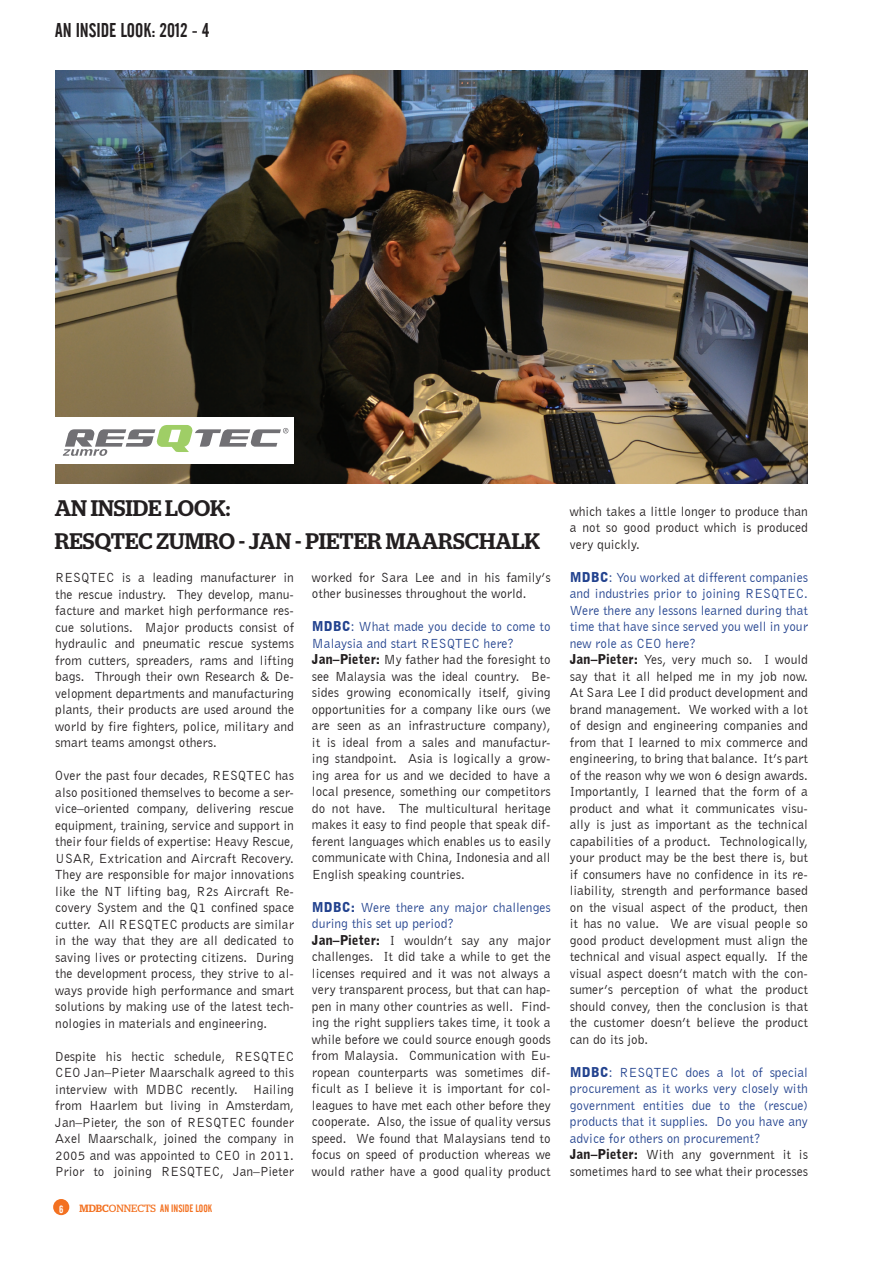
<style>
.page{position:relative;width:893px;height:1263px;background:#fff}
.page>*{position:absolute;margin:0;border:0;box-sizing:border-box;transform-origin:0 0}
.t1{font:500 22.5px "Stag";color:#231f20}
.t2{font:19.5px "Alternate Gothic No 2 BT";color:#231f20}
.t3{font:13.5px/16.5px "Bell Gothic BT";color:#231f20;text-align:justify}
.t4{font:13.5px/16.5px "Bell Gothic BT";color:#22428e}
.t5{font:10.5px "Alternate Gothic No 2 BT";color:#f37121}
.t6{font:500 10.5px "Stag";color:#f37121}
.t7{font:10.5px "Alternate Gothic No 2 BT";color:#fff}
.s1{font-weight:900;color:#22428e}
.s2{color:#22428e}
.s3{font-weight:900}
.s4{font-weight:400}
.s5{font-family:"Stag"}
.s6{font-weight:900;color:#231f20}
.s7{color:#231f20}
</style>
<div class="page">
<div style="left:53px;top:1199px;width:16px;height:16px;background:#f37121;border-radius:50%"></div>
<img style="left:55px;top:70px;width:753px;height:413px">
<div style="left:44px;top:417px;width:250px;height:47px;background:#fff"></div>
<svg style="left:63px;top:425px;width:226px;height:31px"></svg>
<h2 class="t2" style="left:55px;top:20px;width:156px">AN INSIDE LOOK: 2012 - 4</h2>
<h1 class="t1" style="left:55px;top:495px;width:49px">AN INSIDE</h1>
<h1 class="t1" style="left:165px;top:495px;width:17px">LOOK</h1>
<h1 class="t1" style="left:226px;top:495px;width:6px">:</h1>
<h1 class="t1" style="left:55px;top:528px;width:71px">RESQTEC</h1>
<h1 class="t1" style="left:156px;top:528px;width:163px">ZUMRO - JAN - PIETE</h1>
<h1 class="t1" style="left:367px;top:528px;width:145px">R MAARSCHALK</h1>
<p class="t3" style="left:55px;top:569px;width:240px">RESQTEC is a leading manufacturer in the rescue industry. They develop, manu&shy;facture and market high performance res&shy;cue solutions. Major products consist of hydraulic and pneumatic rescue systems from cutters, spreaders, rams and lifting bags. Through their own Research &amp; De&shy;velopment departments and manufacturing plants, their products are used around the world by fire fighters, police, military and smart teams amongst others.</p>
<p class="t3" style="left:55px;top:767px;width:240px">Over the past four decades, RESQTEC has also positioned themselves to become a ser&shy;vice–oriented company, delivering rescue equipment, training, service and support in their four fields of expertise: Heavy Rescue, USAR, Extrication and Aircraft Recovery.<br>They are responsible for major innovations like the NT lifting bag, R2s Aircraft Re&shy;covery System and the Q1 confined space cutter. All RESQTEC products are similar in the way that they are all dedicated to saving lives or protecting citizens. During the development process, they strive to al&shy;ways provide high performance and smart solutions by making use of the latest tech&shy;nologies in materials and engineering.</p>
<p class="t3" style="left:55px;top:1047px;width:240px">Despite his hectic schedule, RESQTEC CEO Jan–Pieter Maarschalk agreed to this interview with MDBC recently. Hailing from Haarlem but living in Amsterdam, Jan–Pieter, the son of RESQTEC founder Axel Maarschalk, joined the company in 2005 and was appointed to CEO in 2011.<br>Prior to joining RESQTEC, Jan–Pieter</p>
<p class="t3" style="left:312px;top:569px;width:240px">worked for Sara Lee and in his family’s other businesses throughout the world.</p>
<p class="t3" style="left:312px;top:618px;width:240px;text-align:left"><span class="s1">MDBC</span><span class="s2">: What made you decide to come to Malaysia and start RESQTEC here?<br></span><span class="s3">Jan–Pieter:</span> My father had the foresight to see Malaysia was the ideal country. Be&shy;sides growing economically itself, giving opportunities for a company like ours (we are seen as an infrastructure company), it is ideal from a sales and manufactur&shy;ing standpoint. Asia is logically a grow&shy;ing area for us and we decided to have a local presence, something our competitors do not have. The multicultural heritage makes it easy to find people that speak dif&shy;ferent languages which enables us to easily communicate with China, Indonesia and all English speaking countries.</p>
<p class="t3" style="left:312px;top:899px;width:240px;text-align:left"><span class="s1">MDBC:</span> <span class="s2">Were there any major challenges during this set up period?<br></span><span class="s3">Jan–Pieter:</span> I wouldn’t say any major challenges. It did take a while to get the licenses required and it was not always a very transparent process, but that can hap&shy;pen in many other countries as well. Find&shy;ing the right suppliers takes time, it took a while before we could source enough goods from Malaysia. Communication with Eu&shy;ropean counterparts was sometimes dif&shy;ficult as I believe it is important for col&shy;leagues to have met each other before they cooperate. Also, the issue of quality versus speed. We found that Malaysians tend to focus on speed of production whereas we would rather have a good quality product</p>
<p class="t7" style="left:59px;top:1203px;width:6px">6</p>
<p class="t6" style="left:80px;top:1202px;width:38px">MDBC<span class="s4">ONNE</span></p>
<p class="t5" style="left:137px;top:1202px;width:76px"><span class="s5">CTS</span> AN INSIDE LOOK</p>
<p class="t3" style="left:570px;top:503px;width:240px">which takes a little longer to produce than a not so good product which is produced very quickly.</p>
<p class="t3" style="left:570px;top:569px;width:240px;text-align:left"><span class="s1">MDBC</span><span class="s2">: You worked at different companies and industries prior to joining RESQTEC.<br>Were there any lessons learned during that time that have since served you well in your new role as CEO here?<br></span><span class="s3">Jan–Pieter:</span> Yes, very much so. I would say that it all helped me in my job now.<br>At Sara Lee I did product development and brand management. We worked with a lot of design and engineering companies and from that I learned to mix commerce and engineering, to bring that balance. It’s part of the reason why we won 6 design awards.<br>Importantly, I learned that the form of a product and what it communicates visu&shy;ally is just as important as the technical capabilities of a product. Technologically, your product may be the best there is, but if consumers have no confidence in its re&shy;liability, strength and performance based on the visual aspect of the product, then it has no value. We are visual people so good product development must align the technical and visual aspect equally. If the visual aspect doesn’t match with the con&shy;sumer’s perception of what the product should convey, then the conclusion is that the customer doesn’t believe the product can do its job.</p>
<p class="t4" style="left:570px;top:1064px;width:240px"><span class="s3">MDBC</span>: RESQTEC does a lot of special procurement as it works very closely with government entities due to the (rescue) products that it supplies. Do you have any advice for others on procurement?<br><span class="s6">Jan–Pieter:</span> <span class="s7">With any government it is sometimes hard to see what their processes</span></p>
</div>
